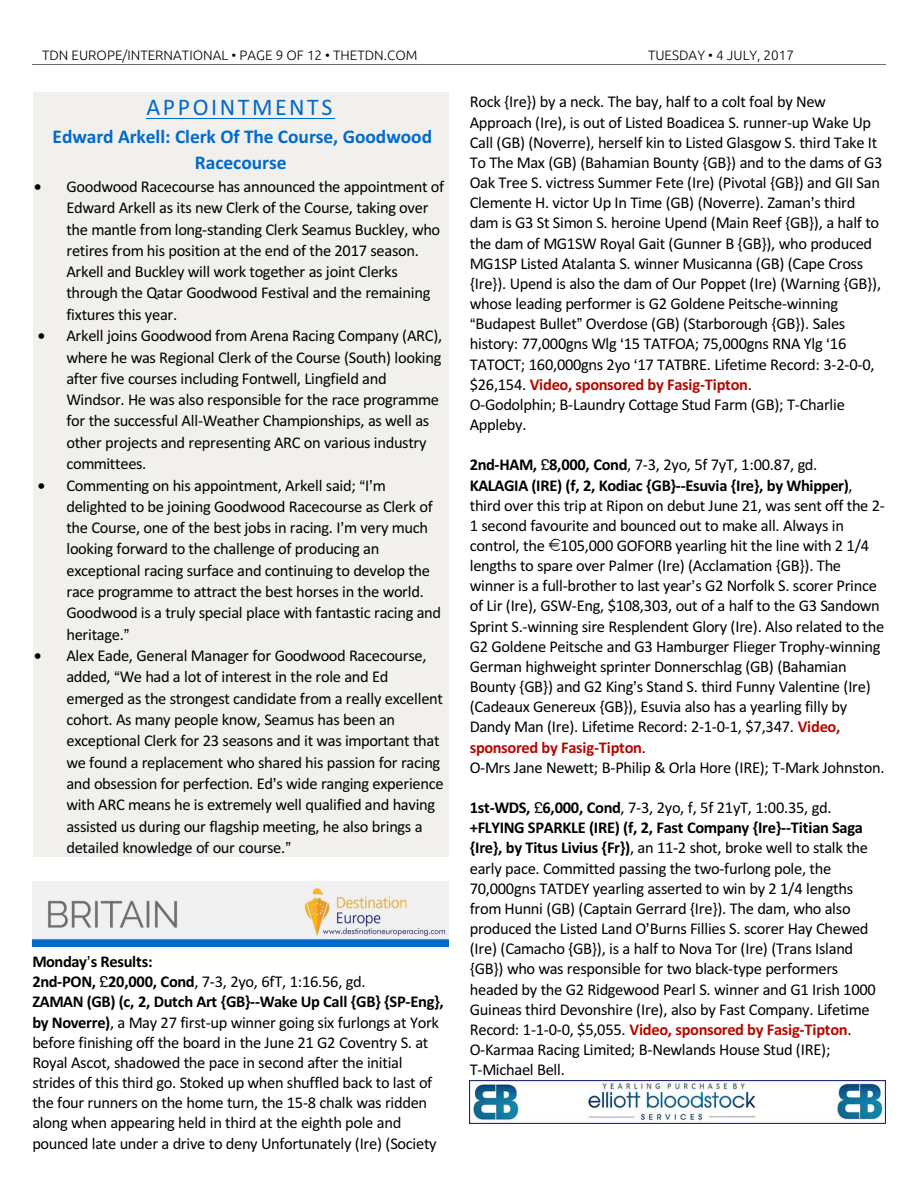
<style>
.page{position:relative;width:918px;height:1188px;background:#fff}
.page>*{position:absolute;margin:0;border:0;box-sizing:border-box;transform-origin:0 0}
.t1{font:24px "Calibri";letter-spacing:.105em;color:#0069cc}
.t2{font:700 19.5px/26.1px "Calibri";color:#0069cc;text-align:center}
.t3{font:16.5px/20.1px "Calibri";letter-spacing:-.02em;color:#000}
.t4{font:700 16.5px "Calibri";letter-spacing:-.025em;color:#b30a00}
.t5{font:300 13.5px "Ubuntu";color:#000}
.s1{font-weight:700}
.s2{font-weight:400;color:#000}
.s3{font-weight:700;color:#b30a00}
</style>
<div class="page">
<hr style="left:32px;top:64px;width:853px;height:1px;background:#6e6e6e">
<img style="left:32px;top:881px;width:416px;height:65px">
<img style="left:470px;top:1080px;width:416px;height:43px">
<div style="left:33px;top:92px;width:415px;height:765px;background:#f2f0ed"></div>
<hr style="left:147px;top:118px;width:188px;height:1px;background:#0069cc">
<p class="t5" style="left:42px;top:49px;width:377px">TDN EUROPE/INTERNATIONAL • PAGE 9 OF 12 • THETDN.COM</p>
<p class="t5" style="left:648px;top:49px;width:148px">TUESDAY • 4 JULY, 2017</p>
<h1 class="t1" style="left:147px;top:97px;width:187px">APPOINTMENTS</h1>
<p class="t2" style="left:53px;top:125px;width:381px">Edward Arkell: Clerk Of The Course, Goodwood<br>Racecourse</p>
<p class="t3" style="left:66px;top:177px;width:379px;line-height:21.3px">Goodwood Racecourse has announced the appointment of Edward Arkell as its new Clerk of the Course, taking over the mantle from long-standing Clerk Seamus Buckley, who retires from his position at the end of the 2017 season.<br>Arkell and Buckley will work together as joint Clerks through the Qatar Goodwood Festival and the remaining fixtures this year.<br>Arkell joins Goodwood from Arena Racing Company (ARC), where he was Regional Clerk of the Course (South) looking after five courses including Fontwell, Lingfield and Windsor. He was also responsible for the race programme for the successful All-Weather Championships, as well as other projects and representing ARC on various industry committees.<br>Commenting on his appointment, Arkell said; I m delighted to be joining Goodwood Racecourse as Clerk of the Course, one of the best jobs in racing. I m very much looking forward to the challenge of producing an exceptional racing surface and continuing to develop the race programme to attract the best horses in the world.<br>Goodwood is a truly special place with fantastic racing and heritage.<br>Alex Eade, General Manager for Goodwood Racecourse, added, We had a lot of interest in the role and Ed emerged as the strongest candidate from a really excellent cohort. As many people know, Seamus has been an exceptional Clerk for 23 seasons and it was important that we found a replacement who shared his passion for racing and obsession for perfection. Ed s wide ranging experience with ARC means he is extremely well qualified and having assisted us during our flagship meeting, he also brings a detailed knowledge of our course.</p>
<p class="t3" style="left:32px;top:953px;width:413px"><span class="s1">Monday s Results:<br>2nd-PON, 20,000, Cond</span>, 7-3, 2yo, 6fT, 1:16.56, gd.<br><span class="s1">ZAMAN (GB) (c, 2, Dutch Art {GB}--Wake Up Call {GB} {SP-Eng}, by Noverre)</span>, a May 27 first-up winner going six furlongs at York before finishing off the board in the June 21 G2 Coventry S. at Royal Ascot, shadowed the pace in second after the initial strides of this third go. Stoked up when shuffled back to last of the four runners on the home turn, the 15-8 chalk was ridden along when appearing held in third at the eighth pole and pounced late under a drive to deny Unfortunately (Ire) (Society</p>
<p class="t3" style="left:470px;top:93px;width:358px">Rock {Ire}) by a neck. The bay, half to a colt foal by New</p>
<p class="t3" style="left:470px;top:113px;width:403px">Approach (Ire), is out of Listed Boadicea S. runner-up Wake Up</p>
<p class="t3" style="left:470px;top:134px;width:409px">Call (GB) (Noverre), herself kin to Listed Glasgow S. third Take It</p>
<p class="t3" style="left:470px;top:154px;width:414px">To The Max (GB) (Bahamian Bounty {GB}) and to the dams of G3</p>
<p class="t3" style="left:470px;top:174px;width:412px">Oak Tree S. victress Summer Fete (Ire) (Pivotal {GB}) and GII San</p>
<p class="t3" style="left:470px;top:194px;width:387px">Clemente H. victor Up In Time (GB) (Noverre). Zaman s third</p>
<p class="t3" style="left:470px;top:214px;width:411px">dam is G3 St Simon S. heroine Upend (Main Reef {GB}), a half to</p>
<p class="t3" style="left:470px;top:234px;width:404px">the dam of MG1SW Royal Gait (Gunner B {GB}), who produced</p>
<p class="t3" style="left:470px;top:255px;width:395px">MG1SP Listed Atalanta S. winner Musicanna (GB) (Cape Cross</p>
<p class="t3" style="left:470px;top:275px;width:413px">{Ire}). Upend is also the dam of Our Poppet (Ire) (Warning {GB}),</p>
<p class="t3" style="left:470px;top:295px;width:370px">whose leading performer is G2 Goldene Peitsche-winning</p>
<p class="t3" style="left:476px;top:315px;width:371px">Budapest Bullet Overdose (GB) (Starborough {GB}). Sales</p>
<p class="t3" style="left:470px;top:335px;width:378px">history: 77,000gns Wlg 15 TATFOA; 75,000gns RNA Ylg 16</p>
<p class="t3" style="left:470px;top:355px;width:406px">TATOCT; 160,000gns 2yo 17 TATBRE. Lifetime Record: 3-2-0-0,</p>
<p class="t4" style="left:470px;top:377px;width:284px"><span class="s2">$26,154.</span> Video, sponsored by Fasig-Tipton<span class="s2">.</span></p>
<p class="t3" style="left:470px;top:396px;width:377px">O-Godolphin; B-Laundry Cottage Stud Farm (GB); T-Charlie</p>
<p class="t3" style="left:470px;top:416px;width:58px">Appleby.</p>
<p class="t3" style="left:470px;top:456px;width:417px"><span class="s1">2nd-HAM, 8,000, Cond</span>, 7-3, 2yo, 5f 7yT, 1:00.87, gd.<br><span class="s1">KALAGIA (IRE) (f, 2, Kodiac {GB}--Esuvia {Ire}, by Whipper)</span>, third over this trip at Ripon on debut June 21, was sent off the 2- 1 second favourite and bounced out to make all. Always in control, the 105,000 GOFORB yearling hit the line with 2 1/4 lengths to spare over Palmer (Ire) (Acclamation {GB}). The winner is a full-brother to last year s G2 Norfolk S. scorer Prince of Lir (Ire), GSW-Eng, $108,303, out of a half to the G3 Sandown Sprint S.-winning sire Resplendent Glory (Ire). Also related to the G2 Goldene Peitsche and G3 Hamburger Flieger Trophy-winning German highweight sprinter Donnerschlag (GB) (Bahamian Bounty {GB}) and G2 King s Stand S. third Funny Valentine (Ire) (Cadeaux Genereux {GB}), Esuvia also has a yearling filly by Dandy Man (Ire). Lifetime Record: 2-1-0-1, $7,347. <span class="s3">Video, sponsored by Fasig-Tipton</span>.<br>O-Mrs Jane Newett; B-Philip &amp; Orla Hore (IRE); T-Mark Johnston.</p>
<p class="t3" style="left:470px;top:799px;width:408px"><span class="s1">1st-WDS, 6,000, Cond</span>, 7-3, 2yo, f, 5f 21yT, 1:00.35, gd. <span class="s1">+FLYING SPARKLE (IRE) (f, 2, Fast Company {Ire}--Titian Saga {Ire}, by Titus Livius {Fr})</span>, an 11-2 shot, broke well to stalk the early pace. Committed passing the two-furlong pole, the 70,000gns TATDEY yearling asserted to win by 2 1/4 lengths from Hunni (GB) (Captain Gerrard {Ire}). The dam, who also produced the Listed Land O Burns Fillies S. scorer Hay Chewed (Ire) (Camacho {GB}), is a half to Nova Tor (Ire) (Trans Island {GB}) who was responsible for two black-type performers headed by the G2 Ridgewood Pearl S. winner and G1 Irish 1000<br>Guineas third Devonshire (Ire), also by Fast Company. Lifetime Record: 1-1-0-0, $5,055. <span class="s3">Video, sponsored by Fasig-Tipton</span>.<br>O-Karmaa Racing Limited; B-Newlands House Stud (IRE); T-Michael Bell.</p>
</div>
